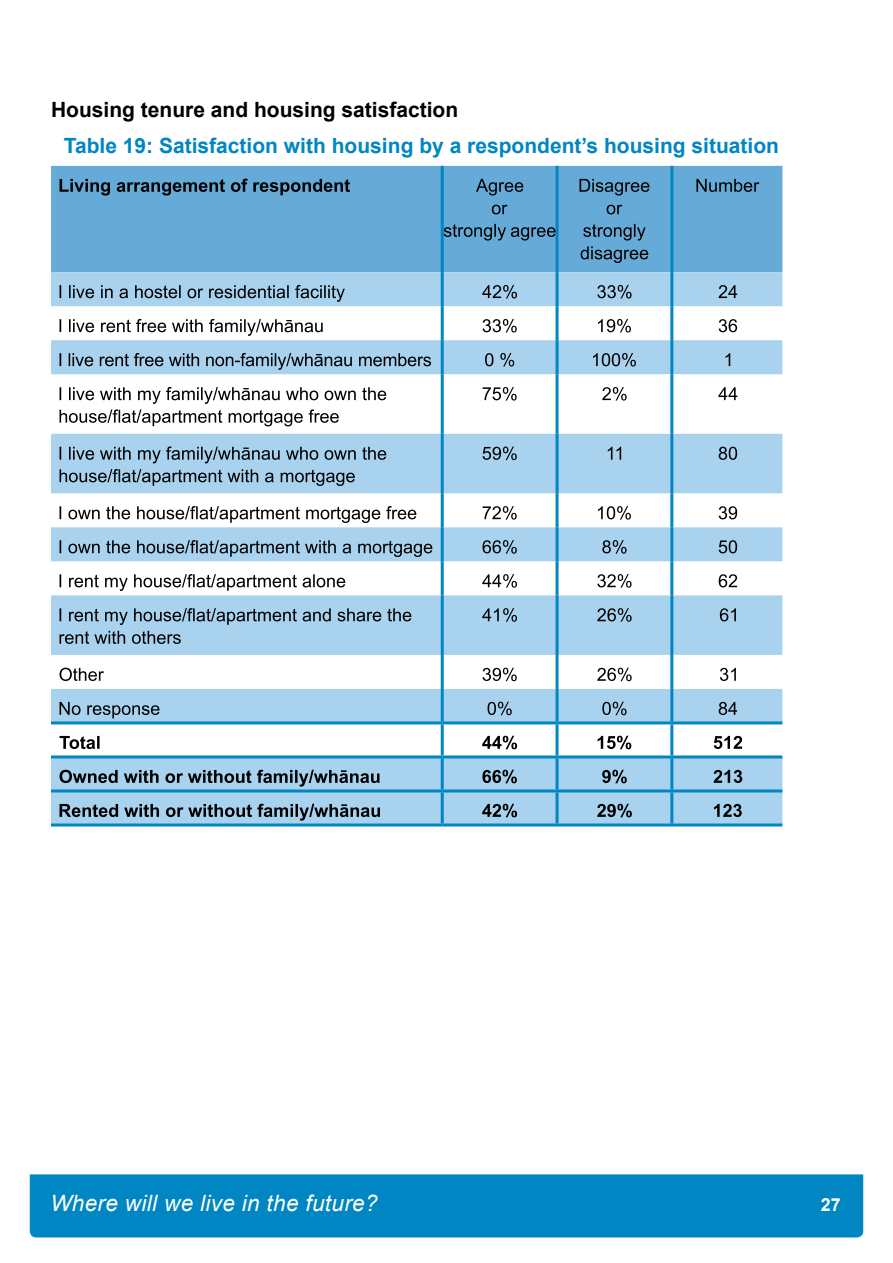
<style>
.page{position:relative;width:893px;height:1263px;background:#fff}
.page>*{position:absolute;margin:0;border:0;box-sizing:border-box;transform-origin:0 0}
.t1{font:italic 22.5px "Arial";letter-spacing:.015em;color:#fff}
.Table_header_-_H4{font:700 21px "Arial";color:#0086c2}
.Question___-_H3{font:700 21px "Arial";color:#000}
.t2{font:700 18px "Arial";color:#fff}
</style>
<div class="page">
<div style="left:30px;top:1174px;width:833px;height:63px;background:#0086c2"></div>
<div style="left:51px;top:166px;width:731px;height:106px;background:#66aad7"></div>
<svg style="left:51px;top:272px;width:731px;height:551px;fill:#a8d2ed"></svg>
<hr style="left:441px;top:272px;width:3px;height:34px;background:#0086c2">
<hr style="left:556px;top:272px;width:3px;height:34px;background:#0086c2">
<hr style="left:670px;top:272px;width:3px;height:34px;background:#0086c2">
<hr style="left:441px;top:306px;width:3px;height:34px;background:#0086c2">
<hr style="left:556px;top:306px;width:3px;height:34px;background:#0086c2">
<hr style="left:670px;top:306px;width:3px;height:34px;background:#0086c2">
<hr style="left:441px;top:340px;width:3px;height:34px;background:#0086c2">
<hr style="left:556px;top:340px;width:3px;height:34px;background:#0086c2">
<hr style="left:670px;top:340px;width:3px;height:34px;background:#0086c2">
<hr style="left:441px;top:374px;width:3px;height:60px;background:#0086c2">
<hr style="left:556px;top:374px;width:3px;height:60px;background:#0086c2">
<hr style="left:670px;top:374px;width:3px;height:60px;background:#0086c2">
<hr style="left:441px;top:434px;width:3px;height:59px;background:#0086c2">
<hr style="left:556px;top:434px;width:3px;height:59px;background:#0086c2">
<hr style="left:670px;top:434px;width:3px;height:59px;background:#0086c2">
<hr style="left:441px;top:493px;width:3px;height:34px;background:#0086c2">
<hr style="left:556px;top:493px;width:3px;height:34px;background:#0086c2">
<hr style="left:670px;top:493px;width:3px;height:34px;background:#0086c2">
<hr style="left:441px;top:527px;width:3px;height:34px;background:#0086c2">
<hr style="left:556px;top:527px;width:3px;height:34px;background:#0086c2">
<hr style="left:670px;top:527px;width:3px;height:34px;background:#0086c2">
<hr style="left:441px;top:561px;width:3px;height:34px;background:#0086c2">
<hr style="left:556px;top:561px;width:3px;height:34px;background:#0086c2">
<hr style="left:670px;top:561px;width:3px;height:34px;background:#0086c2">
<hr style="left:441px;top:595px;width:3px;height:60px;background:#0086c2">
<hr style="left:556px;top:595px;width:3px;height:60px;background:#0086c2">
<hr style="left:670px;top:595px;width:3px;height:60px;background:#0086c2">
<hr style="left:441px;top:655px;width:3px;height:34px;background:#0086c2">
<hr style="left:556px;top:655px;width:3px;height:34px;background:#0086c2">
<hr style="left:670px;top:655px;width:3px;height:34px;background:#0086c2">
<hr style="left:441px;top:689px;width:3px;height:32px;background:#0086c2">
<hr style="left:556px;top:689px;width:3px;height:32px;background:#0086c2">
<hr style="left:670px;top:689px;width:3px;height:32px;background:#0086c2">
<hr style="left:51px;top:721px;width:391px;height:3px;background:#0086c2">
<hr style="left:442px;top:721px;width:115px;height:3px;background:#0086c2">
<hr style="left:441px;top:724px;width:3px;height:31px;background:#0086c2">
<hr style="left:557px;top:721px;width:115px;height:3px;background:#0086c2">
<hr style="left:556px;top:724px;width:3px;height:31px;background:#0086c2">
<hr style="left:672px;top:721px;width:110px;height:3px;background:#0086c2">
<hr style="left:670px;top:724px;width:3px;height:31px;background:#0086c2">
<hr style="left:51px;top:755px;width:391px;height:3px;background:#0086c2">
<hr style="left:442px;top:755px;width:115px;height:3px;background:#0086c2">
<hr style="left:441px;top:758px;width:3px;height:31px;background:#0086c2">
<hr style="left:557px;top:755px;width:115px;height:3px;background:#0086c2">
<hr style="left:556px;top:758px;width:3px;height:31px;background:#0086c2">
<hr style="left:672px;top:755px;width:110px;height:3px;background:#0086c2">
<hr style="left:670px;top:758px;width:3px;height:31px;background:#0086c2">
<hr style="left:51px;top:789px;width:391px;height:3px;background:#0086c2">
<hr style="left:442px;top:789px;width:115px;height:3px;background:#0086c2">
<hr style="left:441px;top:792px;width:3px;height:31px;background:#0086c2">
<hr style="left:557px;top:789px;width:115px;height:3px;background:#0086c2">
<hr style="left:556px;top:792px;width:3px;height:31px;background:#0086c2">
<hr style="left:672px;top:789px;width:110px;height:3px;background:#0086c2">
<hr style="left:670px;top:792px;width:3px;height:31px;background:#0086c2">
<hr style="left:51px;top:823px;width:391px;height:3px;background:#0086c2">
<hr style="left:442px;top:823px;width:115px;height:3px;background:#0086c2">
<hr style="left:557px;top:823px;width:115px;height:3px;background:#0086c2">
<hr style="left:672px;top:823px;width:110px;height:3px;background:#0086c2">
<hr style="left:556px;top:166px;width:3px;height:106px;background:#0086c2">
<hr style="left:670px;top:166px;width:3px;height:106px;background:#0086c2">
<hr style="left:441px;top:166px;width:3px;height:106px;background:#0086c2">
<svg style="left:60px;top:179px;width:290px;height:17px;background:#477797"></svg>
<svg style="left:476px;top:179px;width:47px;height:17px"></svg>
<svg style="left:492px;top:205px;width:15px;height:9px"></svg>
<svg style="left:444px;top:224px;width:112px;height:17px;background:#4c80a2"></svg>
<svg style="left:579px;top:179px;width:70px;height:17px"></svg>
<svg style="left:607px;top:205px;width:15px;height:9px"></svg>
<svg style="left:581px;top:224px;width:67px;height:39px;background:#5085a8"></svg>
<svg style="left:696px;top:179px;width:63px;height:13px"></svg>
<svg style="left:60px;top:285px;width:285px;height:17px;background:#83a4ba"></svg>
<svg style="left:482px;top:285px;width:35px;height:13px"></svg>
<svg style="left:597px;top:285px;width:34px;height:13px"></svg>
<svg style="left:719px;top:285px;width:18px;height:13px"></svg>
<svg style="left:60px;top:319px;width:263px;height:17px"></svg>
<svg style="left:483px;top:319px;width:34px;height:14px"></svg>
<svg style="left:598px;top:319px;width:33px;height:14px"></svg>
<svg style="left:719px;top:319px;width:18px;height:13px"></svg>
<svg style="left:60px;top:353px;width:371px;height:17px;background:#82a3b8"></svg>
<svg style="left:485px;top:353px;width:29px;height:14px"></svg>
<svg style="left:593px;top:353px;width:43px;height:14px"></svg>
<svg style="left:725px;top:353px;width:5px;height:13px"></svg>
<svg style="left:60px;top:387px;width:326px;height:39px"></svg>
<svg style="left:483px;top:387px;width:34px;height:14px"></svg>
<svg style="left:602px;top:387px;width:25px;height:14px"></svg>
<svg style="left:718px;top:387px;width:19px;height:13px"></svg>
<svg style="left:60px;top:446px;width:326px;height:17px;background:#84a5ba"></svg>
<svg style="left:60px;top:469px;width:295px;height:17px;background:#80a0b5"></svg>
<svg style="left:483px;top:446px;width:34px;height:14px"></svg>
<svg style="left:608px;top:447px;width:13px;height:13px"></svg>
<svg style="left:719px;top:447px;width:18px;height:13px"></svg>
<svg style="left:60px;top:506px;width:356px;height:17px"></svg>
<svg style="left:483px;top:506px;width:34px;height:14px"></svg>
<svg style="left:598px;top:506px;width:33px;height:14px"></svg>
<svg style="left:719px;top:506px;width:18px;height:13px"></svg>
<svg style="left:60px;top:540px;width:372px;height:17px;background:#82a2b7"></svg>
<svg style="left:482px;top:540px;width:35px;height:14px"></svg>
<svg style="left:602px;top:540px;width:24px;height:14px"></svg>
<svg style="left:719px;top:540px;width:18px;height:13px"></svg>
<svg style="left:60px;top:574px;width:285px;height:17px"></svg>
<svg style="left:482px;top:574px;width:35px;height:14px"></svg>
<svg style="left:597px;top:574px;width:34px;height:14px"></svg>
<svg style="left:719px;top:574px;width:18px;height:13px"></svg>
<svg style="left:60px;top:608px;width:351px;height:17px;background:#83a3b8"></svg>
<svg style="left:60px;top:631px;width:121px;height:13px;background:#7795a8"></svg>
<svg style="left:482px;top:608px;width:35px;height:14px"></svg>
<svg style="left:597px;top:608px;width:35px;height:14px"></svg>
<svg style="left:720px;top:608px;width:16px;height:13px"></svg>
<svg style="left:60px;top:668px;width:44px;height:13px"></svg>
<svg style="left:483px;top:668px;width:34px;height:13px"></svg>
<svg style="left:597px;top:668px;width:35px;height:13px"></svg>
<svg style="left:720px;top:668px;width:16px;height:13px"></svg>
<svg style="left:60px;top:702px;width:99px;height:16px;background:#7e9eb3"></svg>
<svg style="left:488px;top:702px;width:24px;height:13px"></svg>
<svg style="left:602px;top:702px;width:24px;height:13px"></svg>
<svg style="left:719px;top:702px;width:18px;height:13px"></svg>
<svg style="left:60px;top:736px;width:40px;height:13px"></svg>
<svg style="left:482px;top:736px;width:35px;height:13px"></svg>
<svg style="left:598px;top:736px;width:33px;height:13px"></svg>
<svg style="left:714px;top:736px;width:28px;height:13px"></svg>
<svg style="left:60px;top:770px;width:319px;height:17px;background:#7593a6"></svg>
<svg style="left:482px;top:770px;width:35px;height:13px"></svg>
<svg style="left:602px;top:770px;width:25px;height:13px"></svg>
<svg style="left:713px;top:770px;width:29px;height:13px"></svg>
<svg style="left:60px;top:804px;width:320px;height:17px;background:#7592a5"></svg>
<svg style="left:482px;top:804px;width:35px;height:13px"></svg>
<svg style="left:597px;top:804px;width:35px;height:13px"></svg>
<svg style="left:714px;top:804px;width:28px;height:13px"></svg>
<h3 class="Question___-_H3" style="left:51px;top:96px;width:409px">Housing tenure and housing satisfaction</h3>
<h4 class="Table_header_-_H4" style="left:64px;top:132px;width:717px">Table 19: Satisfaction with housing by a respondent’s housing situation</h4>
<p class="t1" style="left:50px;top:1189px;width:329px">Where will we live in the future?</p>
<p class="t2" style="left:821px;top:1192px;width:22px">27</p>
</div>
